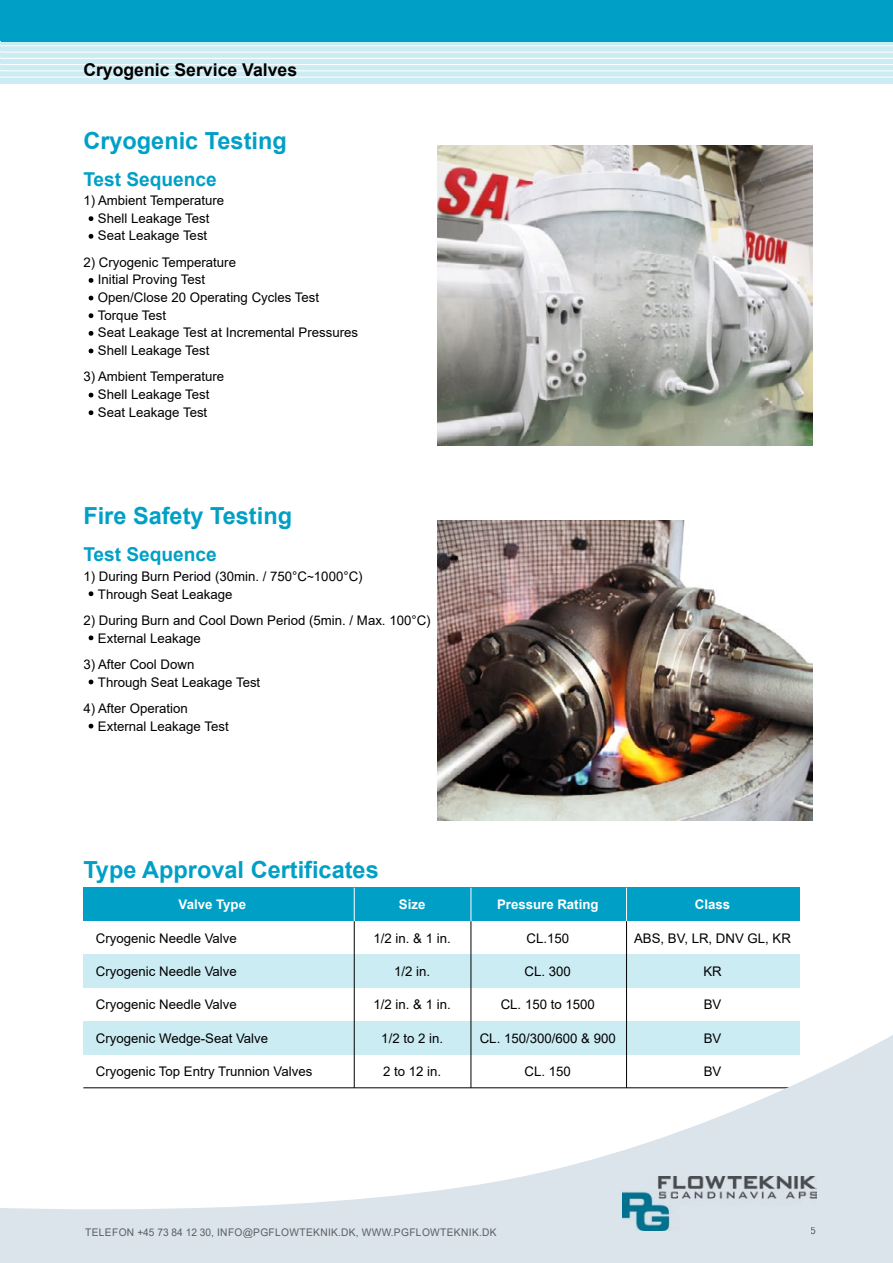
<style>
.page{position:relative;width:893px;height:1263px;background:#fff}
.page>*{position:absolute;margin:0;border:0;box-sizing:border-box;transform-origin:0 0}
.t1{font:700 23.55px "Arial";color:#00a0c6}
.t2{font:700 19.05px "Arial";color:#00a0c6}
.t3{font:700 17.7px "Arial";color:#000}
.t4{font:13.2px/17.7px "Arial";color:#000}
.t5{font:700 13.2px "Arial";color:#fff}
.t6{font:10.5px "Arial";letter-spacing:.035em;color:#000}
.s1{font-size:11.7px}
</style>
<div class="page">
<div style="left:83px;top:888px;width:717px;height:33px;background:#00a0c6"></div>
<div style="left:83px;top:954px;width:717px;height:34px;background:#ccecf4"></div>
<div style="left:83px;top:1021px;width:717px;height:33px;background:#ccecf4"></div>
<hr style="left:354px;top:921px;width:1px;height:167px;background:#000">
<hr style="left:354px;top:888px;width:1px;height:33px;background:#fff">
<hr style="left:471px;top:921px;width:1px;height:167px;background:#000">
<hr style="left:470px;top:888px;width:1px;height:33px;background:#fff">
<hr style="left:626px;top:921px;width:1px;height:167px;background:#000">
<hr style="left:626px;top:888px;width:1px;height:33px;background:#fff">
<img style="left:438px;top:146px;width:374px;height:300px">
<img style="left:438px;top:521px;width:374px;height:300px">
<div style="left:0;top:21px;width:893px;height:62px;background:#ccecf4"></div>
<hr style="left:0;top:45px;width:893px;height:1px;background:#fff">
<hr style="left:0;top:52px;width:893px;height:1px;background:#fff">
<hr style="left:0;top:58px;width:893px;height:1px;background:#fff">
<hr style="left:0;top:64px;width:893px;height:1px;background:#fff">
<hr style="left:0;top:70px;width:893px;height:1px;background:#fff">
<hr style="left:0;top:77px;width:893px;height:1px;background:#fff">
<div style="left:0;top:0;width:893px;height:42px;background:#00a0c6"></div>
<svg style="left:89px;top:216px;width:4px;height:5px"></svg>
<svg style="left:89px;top:234px;width:4px;height:5px"></svg>
<svg style="left:89px;top:278px;width:4px;height:5px"></svg>
<svg style="left:89px;top:296px;width:4px;height:4px"></svg>
<svg style="left:89px;top:313px;width:4px;height:5px"></svg>
<svg style="left:89px;top:331px;width:4px;height:5px"></svg>
<svg style="left:89px;top:349px;width:4px;height:4px"></svg>
<svg style="left:89px;top:393px;width:4px;height:4px"></svg>
<svg style="left:89px;top:410px;width:4px;height:5px"></svg>
<svg style="left:89px;top:591px;width:4px;height:5px"></svg>
<svg style="left:89px;top:635px;width:4px;height:5px"></svg>
<svg style="left:89px;top:680px;width:4px;height:4px"></svg>
<svg style="left:89px;top:724px;width:4px;height:4px"></svg>
<svg style="left:0;top:1035px;width:893px;height:228px"></svg>
<img style="left:623px;top:1177px;width:193px;height:53px">
<h3 class="t3" style="left:83px;top:57px;width:215px">Cryogenic Service Valves</h3>
<h1 class="t1" style="left:83px;top:124px;width:205px">Cryogenic Testing</h1>
<h2 class="t2" style="left:83px;top:166px;width:135px">Test Sequence</h2>
<p class="t4" style="left:83px;top:191px;width:142px;text-align:center">1) Ambient Temperature<br>Shell Leakage Test<br>Seat Leakage Test</p>
<p class="t4" style="left:98px;top:253px;width:262px;text-indent:-15px">2) Cryogenic Temperature<br>Initial Proving Test<br>Open/Close 20 Operating Cycles Test<br>Torque Test<br>Seat Leakage Test at Incremental Pressures<br>Shell Leakage Test</p>
<p class="t4" style="left:83px;top:368px;width:142px;text-align:center">3) Ambient Temperature<br>Shell Leakage Test<br>Seat Leakage Test</p>
<h1 class="t1" style="left:83px;top:499px;width:210px">Fire Safety Testing</h1>
<h2 class="t2" style="left:83px;top:541px;width:135px">Test Sequence</h2>
<p class="t4" style="left:98px;top:568px;width:266px;text-indent:-15px">1) During Burn Period (30min. / 750°C<span class="s1">~</span>1000°C)<br>Through Seat Leakage</p>
<p class="t4" style="left:98px;top:612px;width:334px;text-indent:-15px">2) During Burn and Cool Down Period (5min. / Max. 100°C)<br>External Leakage</p>
<p class="t4" style="left:98px;top:656px;width:164px;text-indent:-15px">3) After Cool Down<br>Through Seat Leakage Test</p>
<p class="t4" style="left:98px;top:700px;width:132px;text-indent:-15px">4) After Operation<br>External Leakage Test</p>
<h1 class="t1" style="left:83px;top:853px;width:297px">Type Approval Certificates</h1>
<p class="t5" style="left:179px;top:895px;width:69px">Valve Type</p>
<p class="t4" style="left:96px;top:929px;width:142px">Cryogenic Needle Valve</p>
<p class="t4" style="left:96px;top:962px;width:142px">Cryogenic Needle Valve</p>
<p class="t4" style="left:96px;top:996px;width:142px">Cryogenic Needle Valve</p>
<p class="t4" style="left:96px;top:1029px;width:174px">Cryogenic Wedge-Seat Valve</p>
<p class="t4" style="left:96px;top:1062px;width:218px">Cryogenic Top Entry Trunnion Valves</p>
<p class="t5" style="left:399px;top:895px;width:28px">Size</p>
<p class="t4" style="left:374px;top:929px;width:79px">1/2 in. &amp; 1 in.</p>
<p class="t4" style="left:394px;top:962px;width:38px">1/2 in.</p>
<p class="t4" style="left:374px;top:996px;width:79px">1/2 in. &amp; 1 in.</p>
<p class="t4" style="left:381px;top:1029px;width:63px">1/2 to 2 in.</p>
<p class="t4" style="left:383px;top:1062px;width:60px">2 to 12 in.</p>
<p class="t5" style="left:497px;top:895px;width:103px">Pressure Rating</p>
<p class="t4" style="left:526px;top:929px;width:44px">CL.150</p>
<p class="t4" style="left:525px;top:962px;width:48px">CL. 300</p>
<p class="t4" style="left:501px;top:996px;width:96px">CL. 150 to 1500</p>
<p class="t4" style="left:480px;top:1029px;width:138px">CL. 150/300/600 &amp; 900</p>
<p class="t4" style="left:525px;top:1062px;width:48px">CL. 150</p>
<p class="t5" style="left:695px;top:895px;width:37px">Class</p>
<p class="t4" style="left:634px;top:929px;width:158px">ABS, BV, LR, DNV GL, KR</p>
<p class="t4" style="left:703px;top:962px;width:20px">KR</p>
<p class="t4" style="left:704px;top:996px;width:19px">BV</p>
<p class="t4" style="left:704px;top:1029px;width:19px">BV</p>
<p class="t4" style="left:704px;top:1062px;width:19px">BV</p>
<p class="t6" style="left:85px;top:1225px;width:413px">TELEFON +45 73 84 12 30, INFO@PGFLOWTEKNIK.DK, WWW.PGFLOWTEKNIK.DK</p>
<p class="t6" style="left:811px;top:1223px;width:7px">5</p>
</div>
